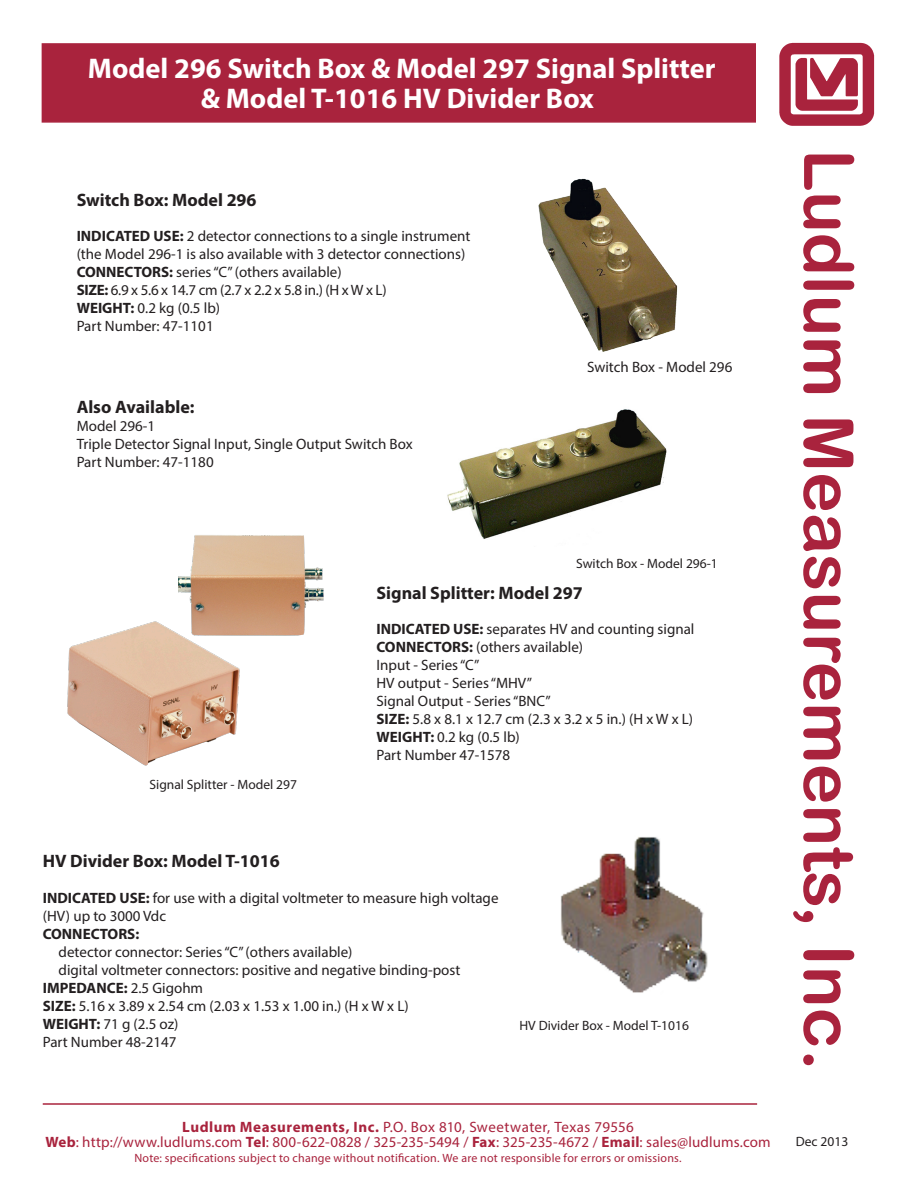
<style>
.page{position:relative;width:918px;height:1188px;background:#fff}
.page>*{position:absolute;margin:0;border:0;box-sizing:border-box;transform-origin:0 0}
.t1{font:69px "Arial Rounded MT Bold";color:#a9233d}
.t2{font:700 28.5px "Myriad Pro";color:#fff}
.t3{font:700 18px "Myriad Pro";color:#231f20}
.t4{font:15px/18px "Myriad Pro";color:#231f20}
.t5{font:15px "Myriad Pro";letter-spacing:.01em;color:#a9233d}
.t6{font:700 15px "Myriad Pro";color:#231f20}
.t7{font:13.5px "Myriad Pro";color:#231f20}
.t8{font:12px "Myriad Pro";letter-spacing:.02em;color:#a9233d}
.s1{font-weight:700}
.s2{font-weight:400}
.s3{font-size:72px}
</style>
<div class="page">
<img style="left:779px;top:42px;width:96px;height:84px">
<hr style="left:43px;top:1103px;width:714px;height:2px;background:#a9233d">
<img style="left:561px;top:837px;width:147px;height:156px">
<img style="left:447px;top:409px;width:220px;height:130px">
<img style="left:178px;top:535px;width:146px;height:101px">
<img style="left:538px;top:178px;width:140px;height:174px">
<img style="left:67px;top:613px;width:178px;height:153px">
<div style="left:42px;top:43px;width:714px;height:80px;background:#a9233d;border:2px solid #a9233d"></div>
<p class="t2" style="left:88px;top:50px;width:629px">Model 296 Switch Box &amp; Model 297 Signal Splitter</p>
<p class="t2" style="left:201px;top:80px;width:395px">&amp; Model T-1016 HV Divider Box</p>
<p class="t3" style="left:77px;top:189px;width:181px">Switch Box: Model 296</p>
<p class="t4" style="left:77px;top:227px;width:395px"><span class="s1">INDICATED USE:</span> 2 detector connections to a single instrument</p>
<p class="t4" style="left:77px;top:245px;width:390px">(the Model 296-1 is also available with 3 detector connections)</p>
<p class="t4" style="left:77px;top:263px;width:267px"><span class="s1">CONNECTORS:</span> series “C” (others available)</p>
<p class="t4" style="left:77px;top:281px;width:312px"><span class="s1">SIZE:</span> 6.9 x 5.6 x 14.7 cm (2.7 x 2.2 x 5.8 in.) (H x W x L)</p>
<p class="t4" style="left:77px;top:299px;width:145px"><span class="s1">WEIGHT:</span> 0.2 kg (0.5 lb)</p>
<p class="t4" style="left:77px;top:317px;width:139px">Part Number: 47-1101</p>
<p class="t3" style="left:77px;top:396px;width:119px">Also Available:</p>
<p class="t4" style="left:77px;top:417px;width:80px">Model 296-1</p>
<p class="t4" style="left:77px;top:435px;width:338px">Triple Detector Signal Input, Single Output Switch Box</p>
<p class="t4" style="left:77px;top:453px;width:139px">Part Number: 47-1180</p>
<p class="t4" style="left:587px;top:358px;width:147px">Switch Box - Model 296</p>
<p class="t7" style="left:576px;top:556px;width:143px">Switch Box - Model 296-1</p>
<p class="t7" style="left:150px;top:777px;width:149px">Signal Splitter - Model 297</p>
<p class="t3" style="left:376px;top:582px;width:208px">Signal Splitter: Model 297</p>
<p class="t4" style="left:376px;top:620px;width:319px"><span class="s1">INDICATED USE:</span> separates HV and counting signal</p>
<p class="t4" style="left:376px;top:638px;width:208px"><span class="s1">CONNECTORS:</span> (others available)</p>
<p class="t4" style="left:376px;top:656px;width:105px">Input - Series “C”</p>
<p class="t4" style="left:376px;top:674px;width:157px">HV output - Series “MHV”</p>
<p class="t4" style="left:376px;top:692px;width:176px">Signal Output - Series “BNC”</p>
<p class="t4" style="left:376px;top:710px;width:318px"><span class="s1">SIZE:</span> 5.8 x 8.1 x 12.7 cm (2.3 x 3.2 x 5 in.) (H x W x L)</p>
<p class="t4" style="left:376px;top:728px;width:145px"><span class="s1">WEIGHT:</span> 0.2 kg (0.5 lb)</p>
<p class="t4" style="left:376px;top:746px;width:135px">Part Number 47-1578</p>
<p class="t3" style="left:43px;top:850px;width:239px">HV Divider Box: Model T-1016</p>
<p class="t4" style="left:43px;top:889px;width:457px"><span class="s1">INDICATED USE:</span> for use with a digital voltmeter to measure high voltage (HV) up to 3000 Vdc</p>
<p class="t6" style="left:43px;top:925px;width:98px">CONNECTORS:</p>
<p class="t4" style="left:59px;top:943px;width:295px">detector connector: Series “C” (others available)</p>
<p class="t4" style="left:59px;top:961px;width:403px">digital voltmeter connectors: positive and negative binding-post</p>
<p class="t6" style="left:43px;top:979px;width:162px">IMPEDANCE: <span class="s2">2.5 Gigohm</span></p>
<p class="t4" style="left:43px;top:997px;width:368px"><span class="s1">SIZE:</span> 5.16 x 3.89 x 2.54 cm (2.03 x 1.53 x 1.00 in.) (H x W x L)</p>
<p class="t4" style="left:43px;top:1015px;width:137px"><span class="s1">WEIGHT:</span> 71 g (2.5 oz)</p>
<p class="t4" style="left:43px;top:1033px;width:135px">Part Number 48-2147</p>
<p class="t7" style="left:519px;top:1018px;width:171px">HV Divider Box - Model T-1016</p>
<p class="t5" style="left:182px;top:1117px;width:453px"><span class="s1">Ludlum Measurements, Inc.</span> P.O. Box 810, Sweetwater, Texas 79556</p>
<p class="t5" style="left:45px;top:1132px;width:727px"><span class="s1">Web</span>: http://www.ludlums.com <span class="s1">Tel</span>: 800-622-0828 / 325-235-5494 / <span class="s1">Fax</span>: 325-235-4672 / <span class="s1">Email</span>: sales@ludlums.com</p>
<p class="t8" style="left:134px;top:1150px;width:549px">Note: specifications subject to change without notification. We are not responsible for errors or omissions.</p>
<p class="t1" style="left:869px;top:149px;width:923px;rotate:90deg">Ludlum Measurements, Inc<span class="s3">.</span></p>
<p class="t7" style="left:796px;top:1133px;width:54px">Dec 2013</p>
</div>
